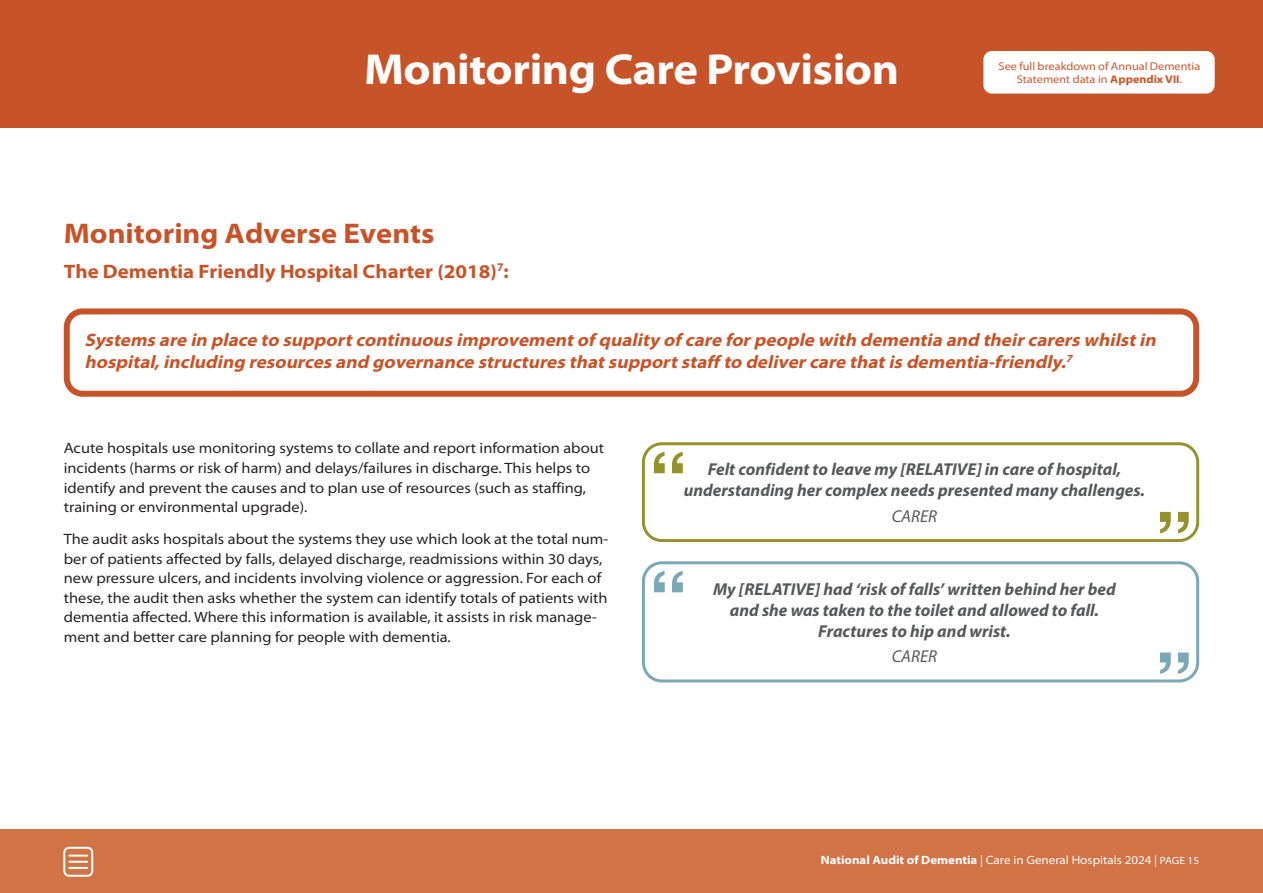
<style>
.page{position:relative;width:1263px;height:893px;background:#fff}
.page>*{position:absolute;margin:0;border:0;box-sizing:border-box;transform-origin:0 0}
.t1{font:700 78px "Helvetica";color:#94922d}
.t2{font:700 78px "Helvetica";color:#7ba8b5}
.t3{font:700 semi-expanded 43.5px "Myriad Pro";letter-spacing:-.01em;color:#fff}
.t4{font:700 semi-expanded 28.5px "Myriad Pro";color:#c75429}
.t5{font:700 semi-expanded 19.5px "Myriad Pro";color:#c75429}
.t6{font:italic 700 semi-expanded 18px/22.5px "Myriad Pro";letter-spacing:-.005em;color:#c75429}
.t7{font:italic 700 17.25px/21px "Myriad Pro";color:#57585a;text-align:center}
.t8{font:italic 17.25px "Myriad Pro";color:#57585a}
.t9{font:semi-expanded 15px/19.5px "Myriad Pro";color:#231f20}
.t10{font:semi-expanded 12px "Myriad Pro";color:#fff}
.t11{font:semi-expanded 11.25px/12.3px "Myriad Pro";color:#c75429;text-align:center}
.s1{font-weight:700}
.s2{font-weight:700;font-stretch:normal}
.s3{font-size:10.5px}
</style>
<div class="page">
<svg style="left:64px;top:308px;width:1135px;height:89px"></svg>
<div style="left:0;top:829px;width:1263px;height:64px;background:#d07345"></div>
<div style="left:0;top:0;width:1263px;height:128px;background:#c75429"></div>
<div style="left:63px;top:847px;width:30px;height:30px;border:2px solid #fff;border-radius:5px"></div>
<svg style="left:69px;top:855px;width:18px;height:14px"></svg>
<div style="left:983px;top:51px;width:232px;height:43px;background:#fff;border-radius:9px"></div>
<svg style="left:642px;top:442px;width:557px;height:100px"></svg>
<svg style="left:642px;top:561px;width:557px;height:121px"></svg>
<h2 class="t3" style="left:364px;top:53px;width:536px">Monitoring Care Provision</h2>
<p class="t11" style="left:998px;top:61px;width:203px">See full breakdown of Annual Dementia<br>Statement data in <span class="s1">Appendix V</span><span class="s2">I</span><span class="s1">I</span>.</p>
<h3 class="t4" style="left:64px;top:222px;width:372px">Monitoring Adverse Events</h3>
<h3 class="t5" style="left:64px;top:264px;width:447px">The Dementia Friendly Hospital Charter (2018)<sup>7</sup>:</h3>
<p class="t6" style="left:84px;top:330px;width:1076px">Systems are in place to support continuous improvement of quality of care for people with dementia and their carers whilst in hospital,including resources and governance structures that support staff to deliver care that is dementia-friendly.<sup>7</sup></p>
<p class="t9" style="left:64px;top:440px;width:542px">Acute hospitals use monitoring systems to collate and report information about incidents (harms or risk of harm) and delays/failures in discharge. This helps to identify and prevent the causes and to plan use of resources (such as staffing, training or environmental upgrade).</p>
<p class="t9" style="left:64px;top:531px;width:546px">The audit asks hospitals about the systems they use which look at the total num&shy;ber of patients affected by falls, delayed discharge, readmissions within 30 days, new pressure ulcers, and incidents involving violence or aggression. For each of these, the audit then asks whether the system can identify totals of patients with dementia affected. Where this information is available, it assists in risk manage&shy;ment and better care planning for people with dementia.</p>
<h1 class="t1" style="left:649px;top:436px;width:40px">“</h1>
<p class="t7" style="left:684px;top:460px;width:463px">Felt confident to leave my [RELATIVE] in care of hospital, understanding her complex needs presented many challenges.</p>
<p class="t8" style="left:892px;top:509px;width:47px">CARER</p>
<h1 class="t1" style="left:1154px;top:495px;width:40px">”</h1>
<h1 class="t2" style="left:649px;top:555px;width:40px">“</h1>
<p class="t7" style="left:713px;top:580px;width:404px">My [RELATIVE] had ‘risk of falls’ written behind her bed and she was taken to the toilet and allowed to fall.<br>Fractures to hip and wrist.</p>
<p class="t8" style="left:892px;top:649px;width:47px">CARER</p>
<h1 class="t2" style="left:1154px;top:636px;width:40px">”</h1>
<p class="t10" style="left:821px;top:855px;width:380px"><span class="s1">National Audit of Dementia</span> | Care in General Hospitals 2024 | <span class="s3">PAGE 15</span></p>
</div>
